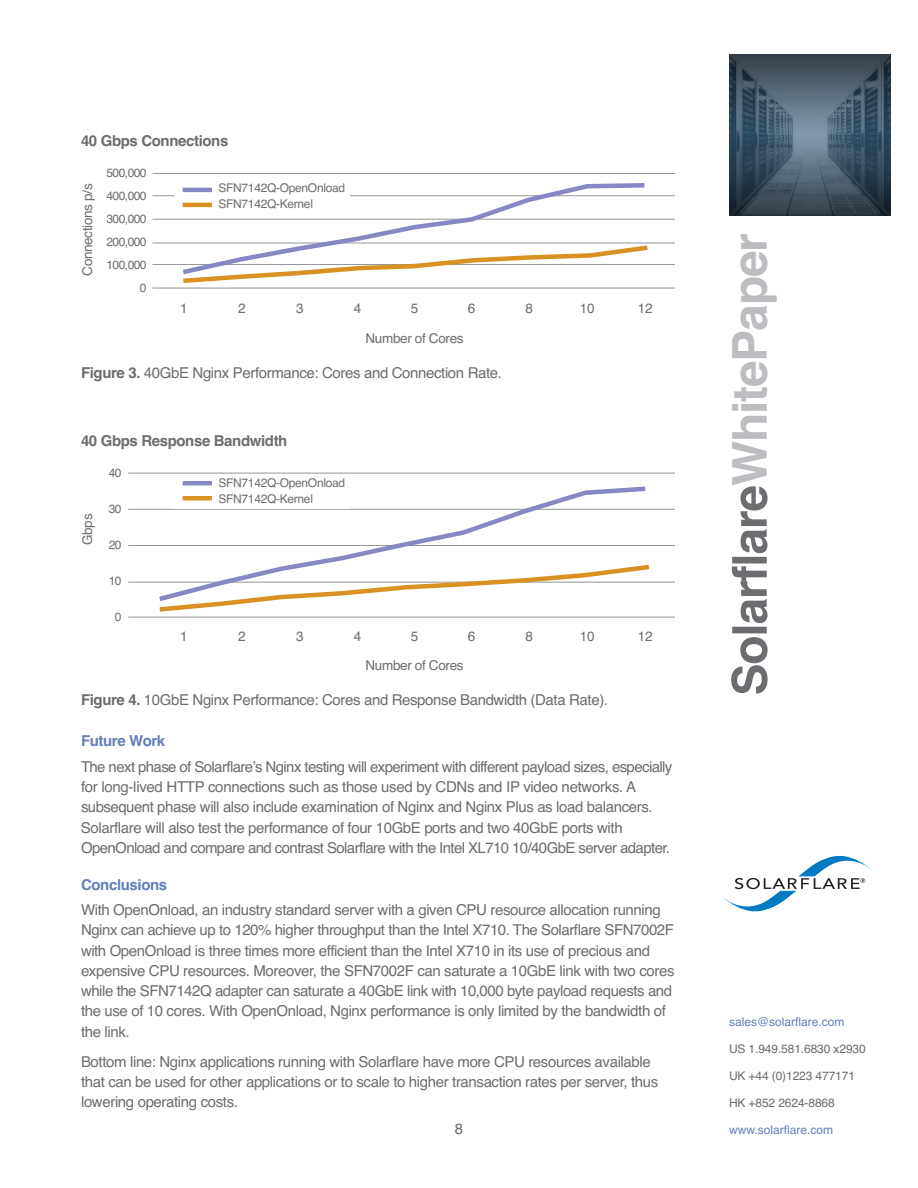
<style>
.page{position:relative;width:918px;height:1188px;background:#fff}
.page>*{position:absolute;margin:0;border:0;box-sizing:border-box;transform-origin:0 0}
.t1{font:700 48px "Helvetica";letter-spacing:-.025em;color:#bcbdc0}
.t2{font:15px/20.2px "Helvetica";letter-spacing:-.025em;color:#6c6d70}
.t3{font:700 15px "Helvetica";letter-spacing:-.025em;color:#6c6d70}
.t4{font:700 15px "Helvetica";letter-spacing:-.025em;color:#6280b7}
.t5{font:13.5px "Helvetica";letter-spacing:-.025em;color:#6c6d70}
.t6{font:12px/16px "Helvetica";letter-spacing:-.025em;color:#6c6d70}
.t7{font:12px "Helvetica";color:#6280b7}
.t8{font:12px/23px "Helvetica";letter-spacing:-.045em;color:#6c6d70;text-align:right}
.s1{font-weight:700}
</style>
<div class="page">
<svg style="left:731px;top:486px;width:37px;height:208px"></svg>
<img style="left:729px;top:54px;width:162px;height:162px">
<svg style="left:722px;top:856px;width:151px;height:55px"></svg>
<hr style="left:152px;top:173px;width:523px;height:1px;background:#939598">
<hr style="left:152px;top:195px;width:523px;height:1px;background:#939598">
<hr style="left:152px;top:219px;width:523px;height:1px;background:#939598">
<hr style="left:152px;top:243px;width:523px;height:1px;background:#939598">
<hr style="left:152px;top:264px;width:523px;height:1px;background:#939598">
<hr style="left:152px;top:288px;width:523px;height:1px;background:#939598">
<div style="left:174px;top:179px;width:176px;height:36px;background:#fff"></div>
<svg style="left:178px;top:183px;width:471px;height:60px"></svg>
<svg style="left:178px;top:243px;width:474px;height:40px"></svg>
<hr style="left:128px;top:473px;width:547px;height:1px;background:#939598">
<hr style="left:128px;top:509px;width:547px;height:1px;background:#939598">
<hr style="left:128px;top:545px;width:547px;height:1px;background:#939598">
<hr style="left:128px;top:582px;width:547px;height:1px;background:#939598">
<hr style="left:128px;top:617px;width:547px;height:1px;background:#939598">
<hr style="left:183px;top:481px;width:29px;height:4px;background:#8588c2">
<svg style="left:154px;top:484px;width:496px;height:99px"></svg>
<svg style="left:155px;top:562px;width:499px;height:50px"></svg>
<p class="t3" style="left:81px;top:132px;width:149px">40 Gbps Connections</p>
<p class="t5" style="left:80px;top:276px;width:94px;rotate:-90deg">Connections p/s</p>
<p class="t8" style="left:106px;top:161px;width:42px">500,000<br>400,000<br>300,000<br>200,000<br>100,000<br>0</p>
<p class="t6" style="left:219px;top:180px;width:128px">SFN7142Q-OpenOnload<br>SFN7142Q-Kernel</p>
<p class="t5" style="left:180px;top:301px;width:9px">1</p>
<p class="t5" style="left:238px;top:301px;width:9px">2</p>
<p class="t5" style="left:296px;top:301px;width:9px">3</p>
<p class="t5" style="left:354px;top:301px;width:9px">4</p>
<p class="t5" style="left:411px;top:301px;width:9px">5</p>
<p class="t5" style="left:468px;top:301px;width:9px">6</p>
<p class="t5" style="left:526px;top:301px;width:9px">8</p>
<p class="t5" style="left:580px;top:301px;width:16px">10</p>
<p class="t5" style="left:638px;top:301px;width:16px">12</p>
<p class="t5" style="left:366px;top:330px;width:100px">Number of Cores</p>
<p class="t2" style="left:81px;top:363px;width:423px"><span class="s1">Figure 3.</span> 40GbE Nginx Performance: Cores and Connection Rate.</p>
<p class="t3" style="left:81px;top:432px;width:208px">40 Gbps Response Bandwidth</p>
<p class="t5" style="left:80px;top:545px;width:33px;rotate:-90deg">Gbps</p>
<p class="t6" style="left:109px;top:465px;width:14px">40</p>
<p class="t6" style="left:109px;top:501px;width:14px">30</p>
<p class="t6" style="left:109px;top:537px;width:14px">20</p>
<p class="t6" style="left:109px;top:573px;width:14px">10</p>
<p class="t6" style="left:115px;top:609px;width:8px">0</p>
<p class="t6" style="left:219px;top:475px;width:128px">SFN7142Q-OpenOnload<br>SFN7142Q-Kernel</p>
<p class="t5" style="left:180px;top:628px;width:9px">1</p>
<p class="t5" style="left:238px;top:628px;width:9px">2</p>
<p class="t5" style="left:296px;top:628px;width:9px">3</p>
<p class="t5" style="left:354px;top:628px;width:9px">4</p>
<p class="t5" style="left:411px;top:628px;width:9px">5</p>
<p class="t5" style="left:468px;top:628px;width:9px">6</p>
<p class="t5" style="left:526px;top:628px;width:9px">8</p>
<p class="t5" style="left:580px;top:628px;width:16px">10</p>
<p class="t5" style="left:638px;top:628px;width:16px">12</p>
<p class="t5" style="left:366px;top:657px;width:100px">Number of Cores</p>
<p class="t2" style="left:81px;top:690px;width:529px"><span class="s1">Figure 4.</span> 10GbE Nginx Performance: Cores and Response Bandwidth (Data Rate).</p>
<p class="t4" style="left:81px;top:732px;width:86px">Future Work</p>
<p class="t2" style="left:81px;top:756px;width:593px">The next phase of Solarflare’s Nginx testing will experiment with different payload sizes, especially for long-lived HTTP connections such as those used by CDNs and IP video networks. A subsequent phase will also include examination of Nginx and Nginx Plus as load balancers.<br>Solarflare will also test the performance of four 10GbE ports and two 40GbE ports with OpenOnload and compare and contrast Solarflare with the Intel XL710 10/40GbE server adapter.</p>
<p class="t4" style="left:81px;top:876px;width:88px">Conclusions</p>
<p class="t2" style="left:81px;top:900px;width:595px">With OpenOnload, an industry standard server with a given CPU resource allocation running Nginx can achieve up to 120% higher throughput than the Intel X710. The Solarflare SFN7002F with OpenOnload is three times more efficient than the Intel X710 in its use of precious and expensive CPU resources. Moreover, the SFN7002F can saturate a 10GbE link with two cores while the SFN7142Q adapter can saturate a 40GbE link with 10,000 byte payload requests and the use of 10 cores. With OpenOnload, Nginx performance is only limited by the bandwidth of the link.</p>
<p class="t2" style="left:81px;top:1051px;width:579px">Bottom line: Nginx applications running with Solarflare have more CPU resources available that can be used for other applications or to scale to higher transaction rates per server, thus lowering operating costs.</p>
<h1 class="t1" style="left:722px;top:486px;width:255px;rotate:-90deg">WhitePaper</h1>
<p class="t7" style="left:729px;top:1015px;width:117px">sales@solarflare.com</p>
<p class="t6" style="left:729px;top:1041px;width:138px">US 1.949.581.6830 x2930</p>
<p class="t6" style="left:729px;top:1068px;width:128px">UK +44 (0)1223 477171</p>
<p class="t6" style="left:729px;top:1095px;width:107px">HK +852 2624-8868</p>
<p class="t2" style="left:455px;top:1118px;width:10px">8</p>
<p class="t7" style="left:729px;top:1123px;width:106px">www.solarflare.com</p>
</div>
